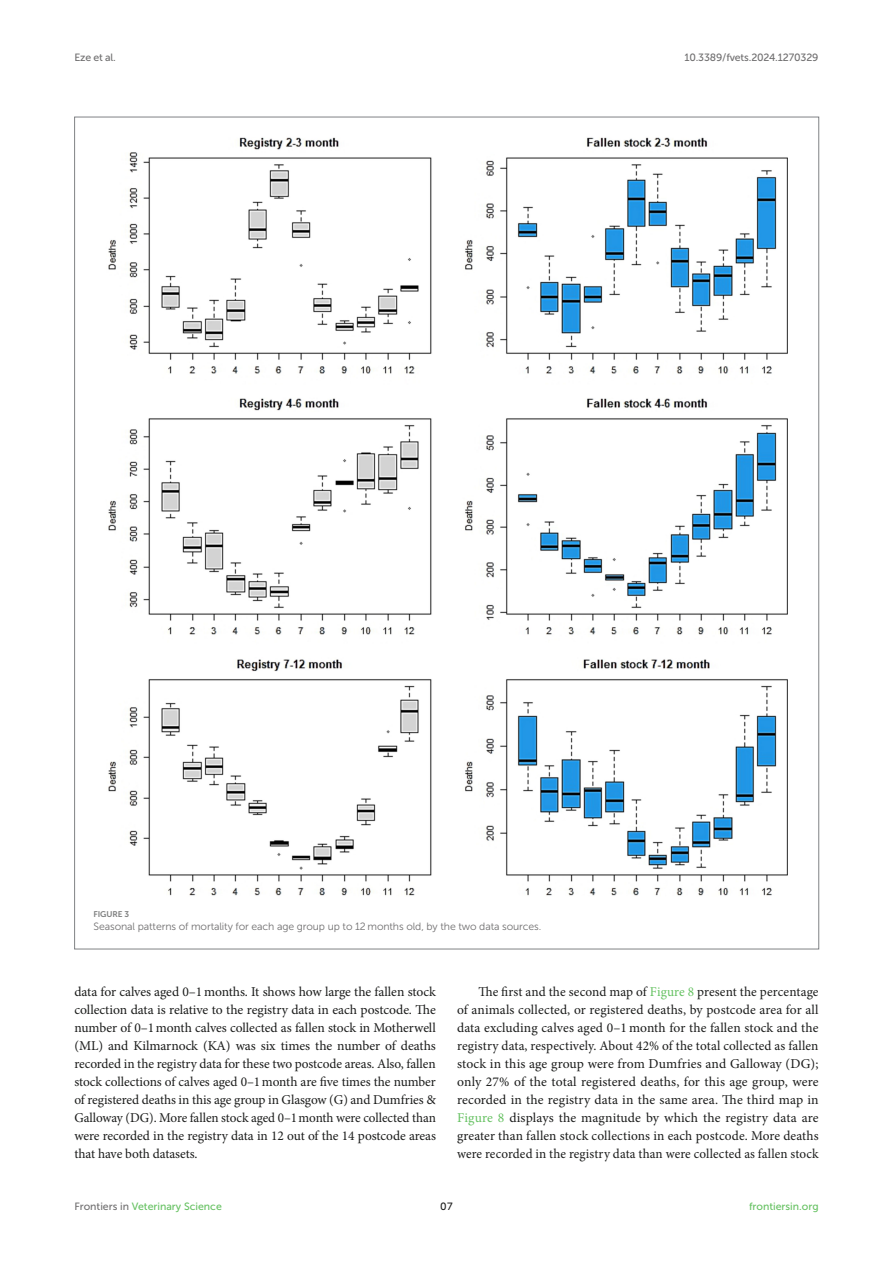
<style>
.page{position:relative;width:893px;height:1263px;background:#fff}
.page>*{position:absolute;margin:0;border:0;box-sizing:border-box;transform-origin:0 0}
.TEXT{font:13.5px/18px "Minion Pro";letter-spacing:.01em;color:#1b1c1b;text-align:justify}
.TEXT_FLUSH{font:13.5px/18px "Minion Pro";letter-spacing:-.005em;color:#1b1c1b;text-align:justify}
.FIG_LEG{font:10.5px "Museo Sans 300";letter-spacing:-.01em;color:#706f70}
.t1{font:10.5px "Museo Sans 500";color:#65c161}
.t2{font:10.5px "Museo Sans 500";letter-spacing:-.015em;color:#706f70}
.t3{font:10.5px "Museo Sans 500";color:#1b1c1b}
.FIG_HD{font:8.25px "Museo Sans 700";letter-spacing:-.01em;color:#7e7f7f}
.s1{color:#65c161}
.s2{color:#706f70}
</style>
<div class="page">
<img style="left:108px;top:137px;width:680px;height:759px">
<p class="t2" style="left:74px;top:51px;width:43px">Eze et al.</p>
<p class="t2" style="left:684px;top:51px;width:136px">10.3389/fvets.2024.1270329</p>
<p class="FIG_HD" style="left:94px;top:909px;width:37px">FIGURE 3</p>
<p class="FIG_LEG" style="left:94px;top:921px;width:449px">Seasonal patterns of mortality for each age group up to 12 months old, by the two data sources.</p>
<p class="TEXT_FLUSH" style="left:74px;top:983px;width:363px">data for calves aged 0–1months. It shows how large the fallen stock collection data is relative to the registry data in each postcode. The number of 0–1month calves collected as fallen stock in Motherwell (ML) and Kilmarnock (KA) was six times the number of deaths recorded in the registry data for these two postcode areas. Also, fallen stock collections of calves aged 0–1month are five times the number of registered deaths in this age group in Glasgow (G) and Dumfries &amp; Galloway (DG). More fallen stock aged 0–1month were collected than were recorded in the registry data in 12 out of the 14 postcode areas that have both datasets.</p>
<p class="TEXT" style="left:457px;top:983px;width:363px;text-indent:21px">The first and the second map of <span class="s1">Figure 8</span> present the percentage of animals collected, or registered deaths, by postcode area for all data excluding calves aged 0–1 month for the fallen stock and the registry data, respectively. About 42% of the total collected as fallen stock in this age group were from Dumfries and Galloway (DG); only 27% of the total registered deaths, for this age group, were recorded in the registry data in the same area. The third map in <span class="s1">Figure 8</span> displays the magnitude by which the registry data are greater than fallen stock collections in each postcode. More deaths were recorded in the registry data than were collected as fallen stock</p>
<p class="t1" style="left:74px;top:1200px;width:149px"><span class="s2">Frontiers in</span> Veterinary Science</p>
<p class="t3" style="left:440px;top:1200px;width:14px">07</p>
<p class="t1" style="left:749px;top:1200px;width:71px">frontiersin.org</p>
</div>
